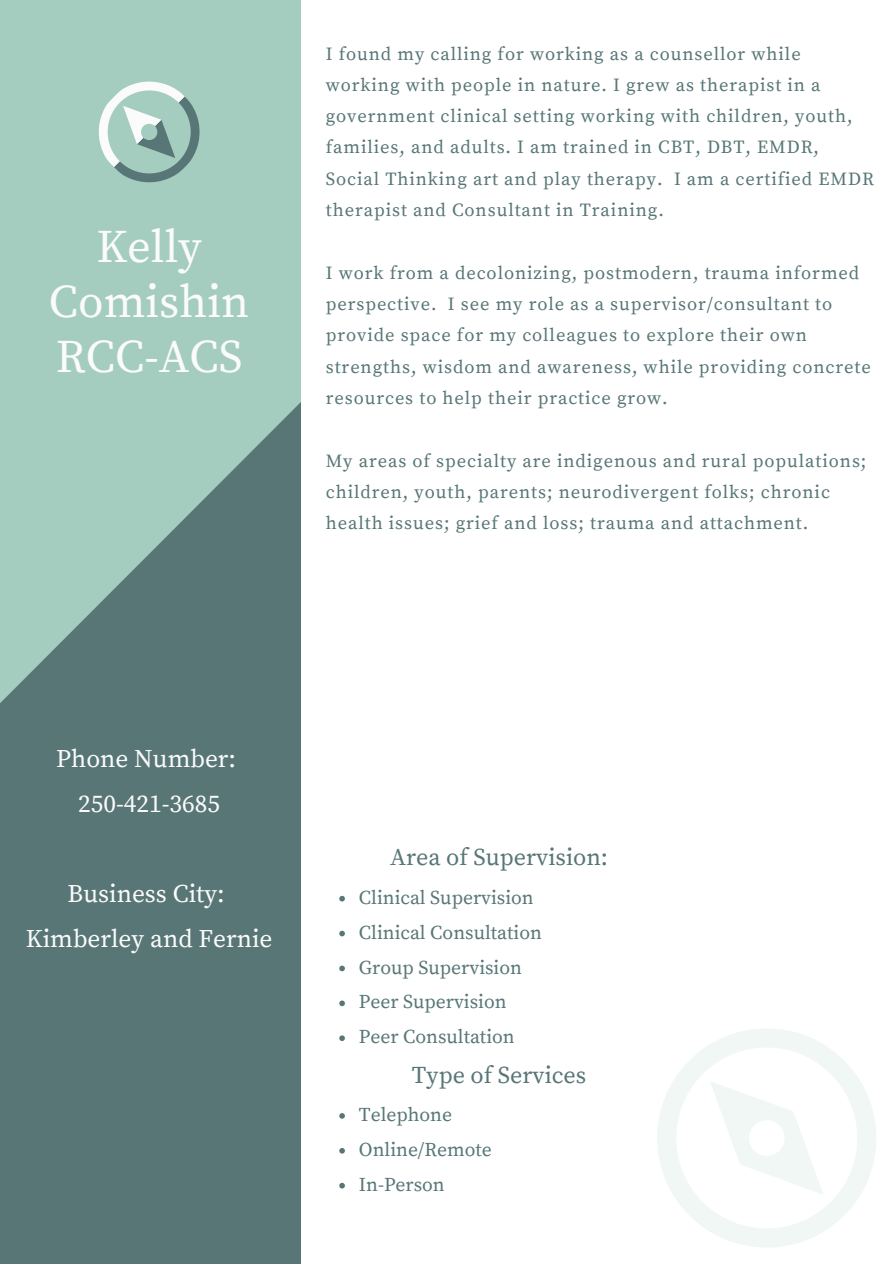
<style>
.page{position:relative;width:894px;height:1264px;background:#fff}
.page>*{position:absolute;margin:0;border:0;box-sizing:border-box;transform-origin:0 0}
.t1{font:46.35px/55.2px "Source Serif Pro";color:#fbfbfb;text-align:center}
.t2{font:25.2px/45px "Source Serif Pro";color:#fbfbfb;text-align:center}
.t3{font:24px "Source Serif Pro";color:#587676}
.t4{font:19.5px "Source Serif Pro";color:#587676}
.t5{font:18.45px/31.3px "Source Serif Pro";letter-spacing:.05em;color:#587676}
</style>
<div class="page">
<svg style="left:0;top:0;width:301px;height:1263px;background:#769994"></svg>
<svg style="left:79px;top:61px;width:141px;height:142px;background:#a5c9be"></svg>
<svg style="left:657px;top:1029px;width:219px;height:218px"></svg>
<svg style="left:339px;top:895px;width:6px;height:6px"></svg>
<svg style="left:339px;top:930px;width:6px;height:6px"></svg>
<svg style="left:339px;top:965px;width:6px;height:6px"></svg>
<svg style="left:339px;top:1000px;width:6px;height:6px"></svg>
<svg style="left:339px;top:1035px;width:6px;height:6px"></svg>
<svg style="left:339px;top:1113px;width:6px;height:5px"></svg>
<svg style="left:339px;top:1148px;width:6px;height:5px"></svg>
<svg style="left:339px;top:1182px;width:6px;height:6px"></svg>
<p class="t1" style="left:49px;top:220px;width:202px">Kelly<br>Comishin<br>RCC-ACS</p>
<p class="t5" style="left:326px;top:38px;width:549px">I found my calling for working as a counsellor while working with people in nature. I grew as therapist in a government clinical setting working with children, youth, families, and adults. I am trained in CBT, DBT, EMDR, Social Thinking art and play therapy. I am a certified EMDR therapist and Consultant in Training.</p>
<h1 class="t5" style="left:326px;top:258px;width:546px">I work from a decolonizing, postmodern, trauma informed perspective. I see my role as a supervisor/consultant to provide space for my colleagues to explore their own strengths, wisdom and awareness, while providing concrete resources to help their practice grow.</h1>
<h2 class="t5" style="left:326px;top:445px;width:542px">My areas of specialty are indigenous and rural populations; children, youth, parents; neurodivergent folks; chronic health issues; grief and loss; trauma and attachment.</h2>
<h2 class="t2" style="left:56px;top:737px;width:181px">Phone Number:<br>250-421-3685</h2>
<p class="t2" style="left:26px;top:872px;width:248px">Business City:<br>Kimberley and Fernie</p>
<p class="t3" style="left:390px;top:843px;width:219px">Area of Supervision:</p>
<p class="t4" style="left:359px;top:885px;width:176px">Clinical Supervision</p>
<p class="t4" style="left:359px;top:920px;width:184px">Clinical Consultation</p>
<h2 class="t4" style="left:359px;top:955px;width:164px">Group Supervision</h2>
<p class="t4" style="left:359px;top:990px;width:149px">Peer Supervision</p>
<p class="t4" style="left:359px;top:1025px;width:157px">Peer Consultation</p>
<p class="t3" style="left:412px;top:1060px;width:176px">Type of Services</p>
<p class="t4" style="left:359px;top:1103px;width:95px">Telephone</p>
<p class="t4" style="left:359px;top:1137px;width:134px">Online/Remote</p>
<h2 class="t4" style="left:359px;top:1172px;width:87px">In-Person</h2>
</div>
